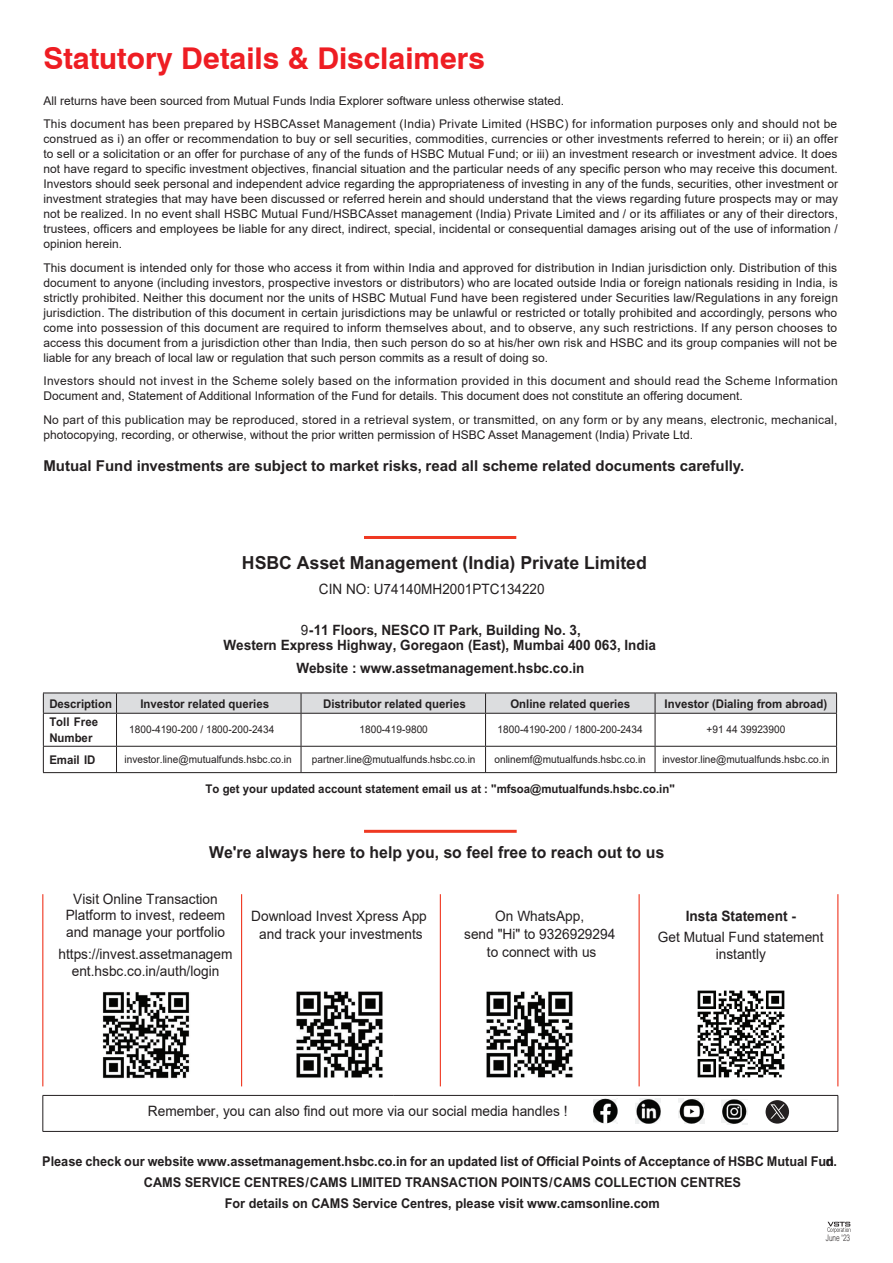
<style>
.page{position:relative;width:893px;height:1263px;background:#fff}
.page>*{position:absolute;margin:0;border:0;box-sizing:border-box;transform-origin:0 0}
.t1{font:700 30px "Swiss 721 BT";color:#ee1d23}
.t2{font:700 18px "Arial";color:#231f20}
.t3{font:700 16.5px "Arial";color:#231f20;scale:.96 1}
.t4{font:700 15px "Arial";color:#231f20}
.t5{font:14.25px/16.4px "Arial";color:#231f20;text-align:center;scale:.96 1}
.t6{font:700 14.25px/15px "Arial";color:#231f20;text-align:center;scale:.95 1}
.t7{font:14.25px "Arial";color:#231f20;scale:.95 1}
.t8{font:700 14.25px "Arial";color:#231f20;scale:.96 1}
.t9{font:700 13.5px/21px "Arial";color:#231f20;text-align:center;scale:.94 1}
.t10{font:12px/15px "Arial";letter-spacing:.005em;color:#231f20}
.t11{font:12px/15px "Arial";letter-spacing:.025em;color:#231f20}
.t12{font:700 12px/16.5px "Arial";color:#231f20;scale:.95 1}
.t13{font:10.5px "Arial";color:#231f20;scale:.96 1}
.t14{font:300 9px "Arial";color:#231f20;scale:.72 1}
.s1{font-weight:400}
</style>
<div class="page">
<div style="left:766px;top:1100px;width:23px;height:23px;background:#231f20;border-radius:50%"></div>
<svg style="left:828px;top:1222px;width:22px;height:11px"></svg>
<hr style="left:364px;top:536px;width:152px;height:3px;background:#ef3822">
<svg style="left:43px;top:693px;width:794px;height:20px;background:#d3d4d6"></svg>
<hr style="left:43px;top:713px;width:74px;height:1px;background:#231f20">
<hr style="left:43px;top:714px;width:1px;height:32px;background:#231f20">
<hr style="left:117px;top:713px;width:184px;height:1px;background:#231f20">
<hr style="left:116px;top:714px;width:1px;height:32px;background:#231f20">
<hr style="left:301px;top:713px;width:185px;height:1px;background:#231f20">
<hr style="left:301px;top:714px;width:1px;height:32px;background:#231f20">
<hr style="left:486px;top:713px;width:169px;height:1px;background:#231f20">
<hr style="left:485px;top:714px;width:1px;height:32px;background:#231f20">
<hr style="left:655px;top:713px;width:182px;height:1px;background:#231f20">
<hr style="left:655px;top:714px;width:1px;height:32px;background:#231f20">
<hr style="left:836px;top:714px;width:1px;height:32px;background:#231f20">
<hr style="left:43px;top:746px;width:74px;height:1px;background:#231f20">
<svg style="left:43px;top:747px;width:1px;height:25px"></svg>
<hr style="left:117px;top:746px;width:184px;height:1px;background:#231f20">
<svg style="left:116px;top:747px;width:1px;height:25px"></svg>
<hr style="left:301px;top:746px;width:185px;height:1px;background:#231f20">
<svg style="left:301px;top:747px;width:1px;height:25px"></svg>
<hr style="left:486px;top:746px;width:169px;height:1px;background:#231f20">
<svg style="left:485px;top:747px;width:1px;height:25px"></svg>
<hr style="left:655px;top:746px;width:182px;height:1px;background:#231f20">
<svg style="left:655px;top:747px;width:1px;height:25px"></svg>
<svg style="left:836px;top:747px;width:1px;height:25px"></svg>
<hr style="left:43px;top:772px;width:794px;height:1px;background:#231f20">
<hr style="left:837px;top:894px;width:1px;height:192px;background:#ef3822">
<hr style="left:639px;top:894px;width:1px;height:192px;background:#ef3822">
<hr style="left:241px;top:894px;width:1px;height:192px;background:#ef3822">
<hr style="left:440px;top:894px;width:1px;height:192px;background:#ef3822">
<hr style="left:42px;top:894px;width:1px;height:192px;background:#ef3822">
<hr style="left:43px;top:1095px;width:351px;height:1px;background:#231f20">
<hr style="left:43px;top:1095px;width:1px;height:36px;background:#231f20">
<hr style="left:394px;top:1095px;width:444px;height:1px;background:#231f20">
<hr style="left:838px;top:1095px;width:1px;height:36px;background:#231f20">
<hr style="left:43px;top:1131px;width:795px;height:1px;background:#231f20">
<img style="left:102px;top:992px;width:88px;height:87px">
<img style="left:296px;top:991px;width:87px;height:87px">
<img style="left:486px;top:991px;width:87px;height:87px">
<img style="left:636px;top:1099px;width:25px;height:24px">
<img style="left:722px;top:1099px;width:25px;height:25px">
<img style="left:594px;top:1098px;width:24px;height:26px">
<img style="left:679px;top:1099px;width:25px;height:24px">
<hr style="left:364px;top:830px;width:153px;height:3px;background:#ef3822">
<img style="left:768px;top:1103px;width:18px;height:17px">
<img style="left:697px;top:990px;width:88px;height:88px">
<h1 class="t1" style="left:43px;top:40px;width:443px">Statutory Details &amp; Disclaimers</h1>
<p class="t10" style="left:43px;top:89px;width:795px;line-height:23.5px">All returns have been sourced from Mutual Funds India Explorer software unless otherwise stated.<br>This document has been prepared by HSBCAsset Management (India) Private Limited (HSBC) for information purposes only and should not be</p>
<p class="t10" style="left:43px;top:132px;width:796px;text-align:justify">construed as i) an offer or recommendation to buy or sell securities, commodities, currencies or other investments referred to herein; or ii) an offer to sell or a solicitation or an offer for purchase of any of the funds of HSBC Mutual Fund; or iii) an investment research or investment advice. It does not have regard to specific investment objectives, financial situation and the particular needs of any specific person who may receive this document.<br>Investors should seek personal and independent advice regarding the appropriateness of investing in any of the funds, securities, other investment or investment strategies that may have been discussed or referred herein and should understand that the views regarding future prospects may or may not be realized. In no event shall HSBC Mutual Fund/HSBCAsset management (India) Private Limited and / or its affiliates or any of their directors, trustees, officers and employees be liable for any direct, indirect, special, incidental or consequential damages arising out of the use of information / opinion herein.</p>
<p class="t10" style="left:43px;top:260px;width:796px;text-align:justify">This document is intended only for those who access it from within India and approved for distribution in Indian jurisdiction only. Distribution of this document to anyone (including investors, prospective investors or distributors) who are located outside India or foreign nationals residing in India, is strictly prohibited. Neither this document nor the units of HSBC Mutual Fund have been registered under Securities law/Regulations in any foreign jurisdiction. The distribution of this document in certain jurisdictions may be unlawful or restricted or totally prohibited and accordingly, persons who come into possession of this document are required to inform themselves about, and to observe, any such restrictions. If any person chooses to access this document from a jurisdiction other than India, then such person do so at his/her own risk and HSBC and its group companies will not be liable for any breach of local law or regulation that such person commits as a result of doing so.</p>
<p class="t11" style="left:43px;top:374px;width:796px">Investors should not invest in the Scheme solely based on the information provided in this document and should read the Scheme Information<br>Document and, Statement of Additional Information of the Fund for details. This document does not constitute an offering document.</p>
<p class="t10" style="left:43px;top:412px;width:796px">No part of this publication may be reproduced, stored in a retrieval system, or transmitted, on any form or by any means, electronic, mechanical, photocopying, recording, or otherwise, without the prior written permission of HSBC Asset Management (India) Private Ltd.</p>
<p class="t4" style="left:43px;top:457px;width:702px">Mutual Fund investments are subject to market risks, read all scheme related documents carefully.</p>
<h2 class="t2" style="left:242px;top:552px;width:406px">HSBC Asset Management (India) Private Limited</h2>
<p class="t7" style="left:319px;top:580px;width:239px">CIN NO: U74140MH2001PTC134220</p>
<p class="t6" style="left:223px;top:623px;width:457px"><span class="s1">9</span>-11 Floors, NESCO IT Park, Building No. 3,<br>Western Express Highway, Goregaon (East), Mumbai 400 063, India</p>
<p class="t6" style="left:296px;top:661px;width:305px">Website : www.assetmanagement.hsbc.co.in</p>
<p class="t12" style="left:49px;top:695px;width:68px">Description</p>
<p class="t12" style="left:140px;top:695px;width:137px">Investor related queries</p>
<p class="t12" style="left:323px;top:695px;width:152px">Distributor related queries</p>
<p class="t12" style="left:510px;top:695px;width:128px">Online related queries</p>
<p class="t12" style="left:665px;top:695px;width:173px">Investor (Dialing from abroad)</p>
<p class="t12" style="left:49px;top:713px;width:53px">Toll Free<br>Number</p>
<p class="t13" style="left:129px;top:722px;width:153px">1800-4190-200 / 1800-200-2434</p>
<p class="t13" style="left:360px;top:722px;width:73px">1800-419-9800</p>
<p class="t13" style="left:498px;top:722px;width:153px">1800-4190-200 / 1800-200-2434</p>
<p class="t13" style="left:707px;top:722px;width:84px">+91 44 39923900</p>
<p class="t12" style="left:49px;top:751px;width:50px">Email ID</p>
<p class="t13" style="left:125px;top:752px;width:176px">investor.line@mutualfunds.hsbc.co.in</p>
<p class="t13" style="left:312px;top:752px;width:172px">partner.line@mutualfunds.hsbc.co.in</p>
<p class="t13" style="left:494px;top:752px;width:159px">onlinemf@mutualfunds.hsbc.co.in</p>
<p class="t13" style="left:662px;top:752px;width:176px">investor.line@mutualfunds.hsbc.co.in</p>
<p class="t12" style="left:206px;top:781px;width:495px">To get your updated account statement email us at : "mfsoa@mutualfunds.hsbc.co.in"</p>
<h3 class="t3" style="left:209px;top:843px;width:476px">We're always here to help you, so feel free to reach out to us</h3>
<p class="t5" style="left:66px;top:891px;width:168px">Visit Online Transaction<br>Platform to invest, redeem and manage your portfolio</p>
<p class="t5" style="left:58px;top:946px;width:183px">https://invest.assetmanagem ent.hsbc.co.in/auth/login</p>
<p class="t5" style="left:251px;top:907px;width:184px;line-height:18px">Download Invest Xpress App and track your investments</p>
<p class="t5" style="left:464px;top:907px;width:159px;line-height:18px">On WhatsApp,<br>send "Hi" to 9326929294 to connect with us</p>
<p class="t8" style="left:686px;top:906px;width:116px">Insta Statement -</p>
<p class="t5" style="left:658px;top:929px;width:174px">Get Mutual Fund statement instantly</p>
<p class="t5" style="left:148px;top:1102px;width:439px">Remember, you can also find out more via our social media handles !</p>
<p class="t9" style="left:42px;top:1151px;width:847px">Please check our website www.assetmanagement.hsbc.co.in for an updated list of Official Points of Acceptance of HSBC Mutual Fund.<br>CAMS SERVICE CENTRES/CAMS LIMITED TRANSACTION POINTS/CAMS COLLECTION CENTRES<br>For details on CAMS Service Centres, please visit www.camsonline.com</p>
<p class="t14" style="left:826px;top:1233px;width:36px">June '23</p>
</div>
